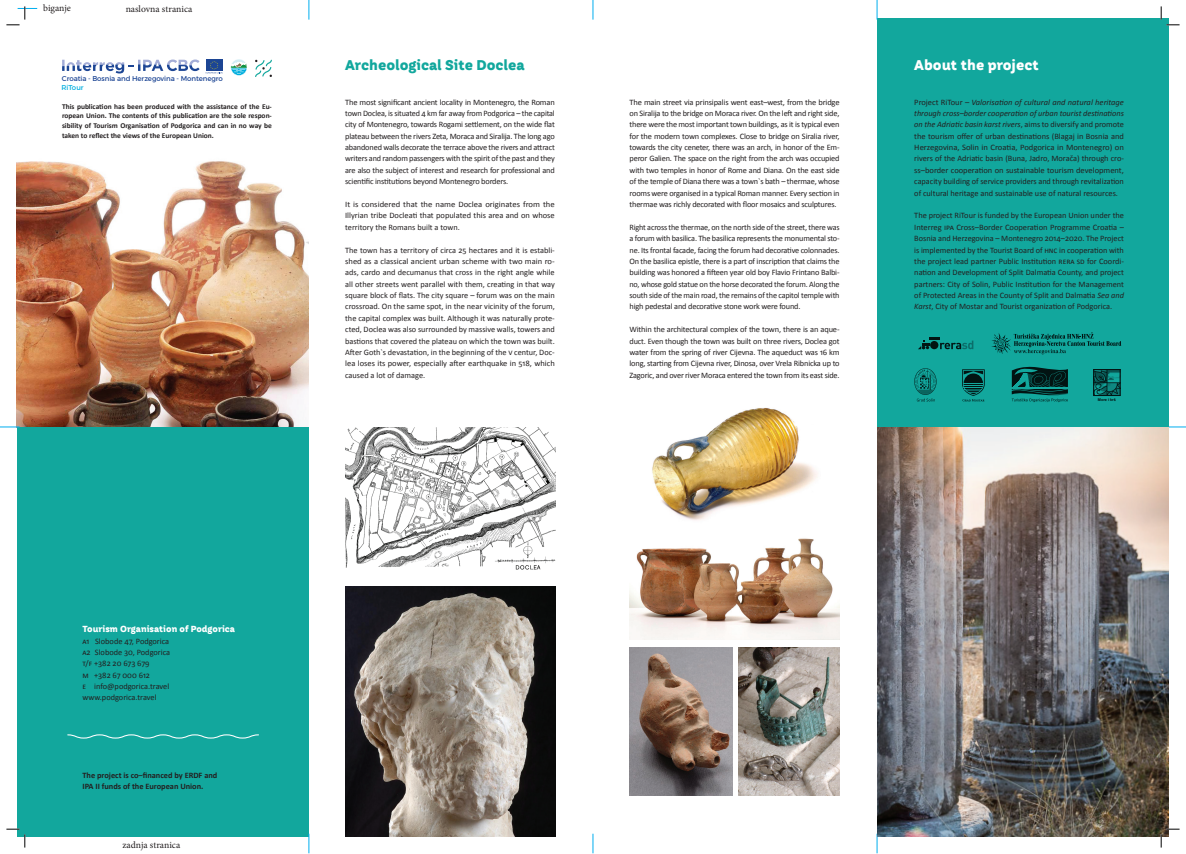
<style>
.page{position:relative;width:1186px;height:854px;background:#fff}
.page>*{position:absolute;margin:0;border:0;box-sizing:border-box;transform-origin:0 0}
.t1{font:800 14px "TT Hazelnuts";color:#12a79d}
.t2{font:800 14px "TT Hazelnuts";color:#fff}
.t3{font:9.62px "Minion Pro";color:#231f20}
.t4{font:800 8.75px "TT Hazelnuts";color:#fff}
.t5{font:8.31px/11.4px "Calibri";letter-spacing:-.005em;color:#231f20;text-align:justify}
.t6{font:8.31px/11.4px "Calibri";letter-spacing:-.005em;color:#231f20;text-align:justify;scale:1.04 1}
.t7{font:700 8.31px/10.5px "Calibri";color:#231f20}
.t8{font:700 7.44px/9.6px "Calibri";color:#231f20;text-align:justify}
.t9{font:7px "Montserrat";letter-spacing:-.01em;color:#1c4594}
.t10{font:7px "Montserrat";color:#00aede}
.t11{font:700 3.76px "Arial";color:#231f20}
.s1{font-style:italic}
</style>
<div class="page">
<img style="left:17px;top:161px;width:292px;height:266px">
<div style="left:877px;top:18px;width:291px;height:409px;background:#12a79d"></div>
<div style="left:17px;top:427px;width:292px;height:409px;background:#12a79d"></div>
<svg style="left:309px;top:0;width:1px;height:20px"></svg>
<svg style="left:309px;top:833px;width:1px;height:20px"></svg>
<svg style="left:0;top:426px;width:20px;height:1px"></svg>
<svg style="left:593px;top:0;width:1px;height:20px"></svg>
<svg style="left:593px;top:833px;width:1px;height:20px"></svg>
<svg style="left:877px;top:836px;width:1px;height:17px"></svg>
<svg style="left:877px;top:0;width:1px;height:20px"></svg>
<svg style="left:1168px;top:426px;width:18px;height:1px"></svg>
<svg style="left:914px;top:368px;width:22px;height:33px"></svg>
<svg style="left:1011px;top:366px;width:57px;height:36px"></svg>
<svg style="left:962px;top:369px;width:22px;height:32px"></svg>
<svg style="left:918px;top:337px;width:55px;height:12px"></svg>
<svg style="left:991px;top:332px;width:130px;height:22px"></svg>
<img style="left:1095px;top:371px;width:23px;height:23px">
<div style="left:1093px;top:369px;width:27px;height:27px;border:1px solid #231f20"></div>
<svg style="left:67px;top:734px;width:192px;height:4px"></svg>
<img style="left:877px;top:427px;width:291px;height:409px">
<div style="left:206px;top:60px;width:16px;height:11px;background:#1c4594"></div>
<svg style="left:206px;top:61px;width:16px;height:12px"></svg>
<svg style="left:62px;top:59px;width:138px;height:14px"></svg>
<svg style="left:231px;top:59px;width:16px;height:17px"></svg>
<svg style="left:255px;top:60px;width:17px;height:17px"></svg>
<img style="left:345px;top:586px;width:211px;height:250px">
<img style="left:345px;top:427px;width:210px;height:143px">
<img style="left:629px;top:538px;width:210px;height:101px">
<img style="left:629px;top:647px;width:104px;height:148px">
<img style="left:738px;top:647px;width:101px;height:148px">
<img style="left:652px;top:408px;width:166px;height:112px">
<svg style="left:6px;top:6px;width:31px;height:20px"></svg>
<svg style="left:6px;top:828px;width:20px;height:19px"></svg>
<svg style="left:1160px;top:6px;width:19px;height:20px"></svg>
<svg style="left:1160px;top:828px;width:19px;height:19px"></svg>
<p class="t3" style="left:43px;top:2px;width:29px">biganje</p>
<p class="t3" style="left:126px;top:3px;width:68px">naslovna stranica</p>
<p class="t9" style="left:62px;top:74px;width:162px">Croatia - Bosnia and Herzegovina - Montenegro</p>
<p class="t8" style="left:62px;top:101px;width:211px">This publication has been produced with the assistance of the Eu&shy;ropean Union. The contents of this publication are the sole respon&shy;sibility of Tourism Organisation of Podgorica and can in no way be taken to reflect the views of the European Union.</p>
<p class="t10" style="left:61px;top:84px;width:24px">RiTour</p>
<h1 class="t1" style="left:345px;top:56px;width:181px">Archeological Site Doclea</h1>
<p class="t5" style="left:345px;top:96px;width:211px">The most significant ancient locality in Montenegro, the Roman town Doclea, is situated 4 km far away from Podgorica – the capital city of Montenegro, towards Rogami settlement, on the wide flat plateau between the rivers Zeta, Moraca and Siralija. The long ago abandoned walls decorate the terrace above the rivers and attract writers and random passengers with the spirit of the past and they are also the subject of interest and research for professional and scientific institutions beyond Montenegro borders.</p>
<p class="t6" style="left:345px;top:198px;width:203px">It is considered that the name Doclea originates from the Illyrian tribe Docleati that populated this area and on whose territory the Romans built a town.</p>
<p class="t5" style="left:345px;top:244px;width:211px">The town has a territory of circa 25 hectares and it is establi&shy;shed as a classical ancient urban scheme with two main ro&shy;ads, cardo and decumanus that cross in the right angle while all other streets went parallel with them, creating in that way square block of flats. The city square – forum was on the main crossroad. On the same spot, in the near vicinity of the forum, the capital complex was built. Although it was naturally prote&shy;cted, Doclea was also surrounded by massive walls, towers and bastions that covered the plateau on which the town was built.<br>After Goth`s devastation, in the beginning of the v centur, Doc&shy;lea loses its power, especially after earthquake in 518, which caused a lot of damage.</p>
<p class="t5" style="left:629px;top:96px;width:212px">The main street via prinsipalis went east–west, from the bridge on Siralija to the bridge on Moraca river. On the left and right side, there were the most important town buildings, as it is typical even for the modern town complexes. Close to bridge on Siralia river, towards the city ceneter, there was an arch, in honor of the Em&shy;peror Galien. The space on the right from the arch was occupied with two temples in honor of Rome and Diana. On the east side of the temple of Diana there was a town`s bath – thermae, whose rooms were organised in a typical Roman manner. Every section in thermae was richly decorated with floor mosaics and sculptures.</p>
<p class="t5" style="left:629px;top:221px;width:212px">Right across the thermae, on the north side of the street, there was a forum with basilica. The basilica represents the monumental sto&shy;ne. Its frontal facade, facing the forum had decorative colonnades.<br>On the basilica epistle, there is a part of inscription that claims the building was honored a fifteen year old boy Flavio Frintano Balbi&shy;no, whose gold statue on the horse decorated the forum. Along the south side of the main road, the remains of the capitol temple with high pedestal and decorative stone work were found.</p>
<p class="t5" style="left:629px;top:324px;width:212px">Within the architectural complex of the town, there is an aque&shy;duct. Even though the town was built on three rivers, Doclea got water from the spring of river Cijevna. The aqueduct was 16 km long, starting from Cijevna river, Dinosa, over Vrela Ribnicka up to Zagoric, and over river Moraca entered the town from its east side.</p>
<h1 class="t2" style="left:914px;top:56px;width:126px">About the project</h1>
<p class="t5" style="left:914px;top:96px;width:211px">Project RiTour – <span class="s1">Valorisation of cultural and natural heritage through cross–border cooperation of urban tourist destinations on the Adriatic basin karst rivers</span>, aims to diversify and promote the tourism offer of urban destinations (Blagaj in Bosnia and Herzegovina, Solin in Croatia, Podgorica in Montenegro) on rivers of the Adriatic basin (Buna, Jadro, Morača) through cro&shy;ss–border cooperation on sustainable tourism development, capacity building of service providers and through revitalization of cultural heritage and sustainable use of natural resources.</p>
<p class="t5" style="left:914px;top:210px;width:211px">The project RiTour is funded by the European Union under the Interreg ipa Cross–Border Cooperation Programme Croatia – Bosnia and Herzegovina – Montenegro 2014–2020. The Project is implemented by the Tourist Board of hnc in cooperation with the project lead partner Public Institution rera sd for Coordi&shy;nation and Development of Split Dalmatia County, and project partners: City of Solin, Public Institution for the Management of Protected Areas in the County of Split and Dalmatia <span class="s1">Sea and Karst</span>, City of Mostar and Tourist organization of Podgorica.</p>
<p class="t11" style="left:1098px;top:397px;width:19px">More i krš</p>
<p class="t4" style="left:82px;top:623px;width:154px">Tourism Organisation of Podgorica</p>
<p class="t5" style="left:82px;top:635px;width:89px;text-align:left">a1 Slobode 47, Podgorica a2 Slobode 30, Podgorica t/f +382 20 673 679<br>m +382 67 000 612<br>e info@podgorica.travel www.podgorica.travel</p>
<p class="t7" style="left:82px;top:769px;width:136px">The project is co–financed by ERDF and<br>IPA II funds of the European Union.</p>
<p class="t3" style="left:123px;top:838px;width:59px">zadnja stranica</p>
</div>
